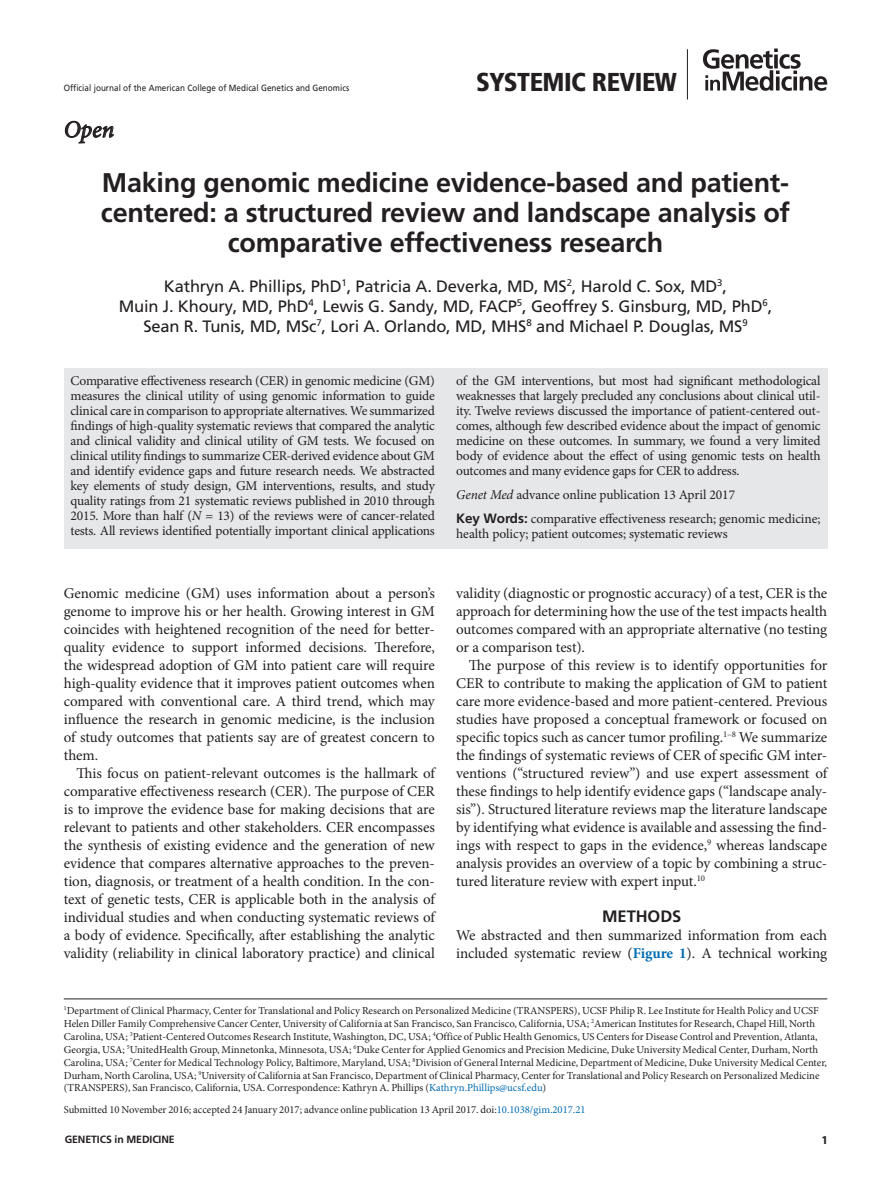
<style>
.page{position:relative;width:893px;height:1187px;background:#fff}
.page>*{position:absolute;margin:0;border:0;box-sizing:border-box;transform-origin:0 0}
.t1{font:700 27px/30px "Frutiger LT Pro";letter-spacing:-.01em;color:#231f20;text-align:center}
.t2{font:900 condensed 25.8px "Frutiger LT Pro";letter-spacing:-.02em;color:#231f20}
.t3{font:italic 23.7px "Minion Pro";color:#231f20}
.t4{font:16.5px/19.8px "Frutiger LT Pro";letter-spacing:-.01em;color:#231f20;text-align:center}
.t5{font:700 16.5px "Frutiger LT Pro";letter-spacing:-.005em;color:#231f20}
.t6{font:15px/18px "Minion Pro";letter-spacing:-.005em;color:#231f20;text-align:justify}
.t7{font:13.5px/15px "Minion Pro";letter-spacing:-.01em;color:#231f20;text-align:justify}
.t8{font:700 12px "Myriad Pro";color:#231f20}
.t9{font:10.65px/12.9px "Minion Pro";color:#231f20}
.t10{font:700 10.5px "Frutiger LT Pro";letter-spacing:-.01em;color:#231f20}
.t11{font:9px "Frutiger LT Pro";letter-spacing:.005em;color:#231f20;scale:.9 1}
.s1{font-style:italic}
.s2{font-family:"Frutiger LT Pro";font-weight:700}
.s3{font-weight:700;color:#006cb3}
.s4{color:#006cb3}
</style>
<div class="page">
<hr style="left:687px;top:49px;width:1px;height:50px;background:#231f20">
<svg style="left:703px;top:49px;width:124px;height:42px"></svg>
<div style="left:64px;top:368px;width:763px;height:180px;background:#e6e7e9"></div>
<hr style="left:64px;top:998px;width:763px;height:1px;background:#231f20">
<svg style="left:65px;top:120px;width:49px;height:24px"></svg>
<p class="t11" style="left:64px;top:82px;width:319px">Official journal of the American College of Medical Genetics and Genomics</p>
<h2 class="t2" style="left:476px;top:66px;width:202px">SYSTEMIC REVIEW</h2>
<h3 class="t3" style="left:64px;top:113px;width:52px">Open</h3>
<h1 class="t1" style="left:101px;top:167px;width:691px">Making genomic medicine evidence-based and patient&shy;centered: a structured review and landscape analysis of comparative effectiveness research</h1>
<p class="t4" style="left:119px;top:276px;width:655px">Kathryn A. Phillips, PhD<sup>1</sup>, Patricia A. Deverka, MD, MS<sup>2</sup>, Harold C. Sox, MD<sup>3</sup>,<br>Muin J. Khoury, MD, PhD<sup>4</sup>, Lewis G. Sandy, MD, FACP<sup>5</sup>, Geoffrey S. Ginsburg, MD, PhD<sup>6</sup>,<br>Sean R. Tunis, MD, MSc<sup>7</sup>, Lori A. Orlando, MD, MHS<sup>8</sup> and Michael P. Douglas, MS<sup>9</sup></p>
<p class="t7" style="left:71px;top:373px;width:366px">Comparative effectiveness research (CER) in genomic medicine (GM) measures the clinical utility of using genomic information to guide clinical care in comparison to appropriate alternatives. We summarized findings of high-quality systematic reviews that compared the analytic and clinical validity and clinical utility of GM tests. We focused on clinical utility findings to summarize CER-derived evidence about GM and identify evidence gaps and future research needs. We abstracted key elements of study design, GM interventions, results, and study quality ratings from 21 systematic reviews published in 2010 through 2015. More than half (<span class="s1">N</span> = 13) of the reviews were of cancer-related tests. All reviews identified potentially important clinical applications</p>
<p class="t7" style="left:456px;top:373px;width:366px">of the GM interventions, but most had significant methodological weaknesses that largely precluded any conclusions about clinical util&shy;ity. Twelve reviews discussed the importance of patient-centered out&shy;comes, although few described evidence about the impact of genomic medicine on these outcomes. In summary, we found a very limited body of evidence about the effect of using genomic tests on health outcomes and many evidence gaps for CER to address.</p>
<p class="t7" style="left:456px;top:482px;width:366px;line-height:24px"><span class="s1">Genet Med</span> advance online publication 13 April 2017<br><span class="s2">Key Words:</span> comparative effectiveness research; genomic medicine;</p>
<p class="t7" style="left:456px;top:526px;width:273px">health policy; patient outcomes; systematic reviews</p>
<p class="t6" style="left:64px;top:584px;width:373px">Genomic medicine (GM) uses information about a person’s genome to improve his or her health. Growing interest in GM coincides with heightened recognition of the need for better&shy;quality evidence to support informed decisions. Therefore, the widespread adoption of GM into patient care will require high<span class="s1">-</span>quality evidence that it improves patient outcomes when compared with conventional care. A third trend, which may influence the research in genomic medicine, is the inclusion of study outcomes that patients say are of greatest concern to them.</p>
<p class="t6" style="left:64px;top:764px;width:373px;text-indent:13px">This focus on patient-relevant outcomes is the hallmark of comparative effectiveness research (CER). The purpose of CER is to improve the evidence base for making decisions that are relevant to patients and other stakeholders. CER encompasses the synthesis of existing evidence and the generation of new evidence that compares alternative approaches to the preven&shy;tion, diagnosis, or treatment of a health condition. In the con&shy;text of genetic tests, CER is applicable both in the analysis of individual studies and when conducting systematic reviews of a body of evidence. Specifically, after establishing the analytic validity (reliability in clinical laboratory practice) and clinical</p>
<p class="t6" style="left:456px;top:584px;width:373px">validity (diagnostic or prognostic accuracy) of a test, CER is the approach for determining how the use of the test impacts health outcomes compared with an appropriate alternative (no testing or a comparison test).</p>
<p class="t6" style="left:456px;top:656px;width:373px;text-indent:13px">The purpose of this review is to identify opportunities for CER to contribute to making the application of GM to patient care more evidence-based and more patient-centered. Previous studies have proposed a conceptual framework or focused on specific topics such as cancer tumor profiling.<sup>1–8</sup> We summarize the findings of systematic reviews of CER of specific GM inter&shy;ventions (“structured review”) and use expert assessment of these findings to help identify evidence gaps (“landscape analy&shy;sis”). Structured literature reviews map the literature landscape by identifying what evidence is available and assessing the find&shy;ings with respect to gaps in the evidence,<sup>9</sup> whereas landscape analysis provides an overview of a topic by combining a struc&shy;tured literature review with expert input.<sup>10</sup></p>
<p class="t5" style="left:602px;top:906px;width:81px">METHODS</p>
<p class="t6" style="left:456px;top:926px;width:373px">We abstracted and then summarized information from each included systematic review (<span class="s3">Figure 1</span>). A technical working</p>
<p class="t9" style="left:64px;top:1004px;width:765px"><sup>1</sup>Department of Clinical Pharmacy, Center for Translational and Policy Research on Personalized Medicine (TRANSPERS), UCSF Philip R. Lee Institute for Health Policy and UCSF Helen Diller Family Comprehensive Cancer Center, University of California at San Francisco, San Francisco, California, USA; <sup>2</sup>American Institutes for Research, Chapel Hill, North Carolina, USA; <sup>3</sup>Patient-Centered Outcomes Research Institute, Washington, DC, USA; <sup>4</sup>Office of Public Health Genomics, US Centers for Disease Control and Prevention, Atlanta, Georgia, USA; <sup>5</sup>UnitedHealth Group, Minnetonka, Minnesota, USA; <sup>6</sup>Duke Center for Applied Genomics and Precision Medicine, Duke University Medical Center, Durham, North Carolina, USA; <sup>7</sup>Center for Medical Technology Policy, Baltimore, Maryland, USA; <sup>8</sup>Division of General Internal Medicine, Department of Medicine, Duke University Medical Center, Durham, North Carolina, USA; <sup>9</sup>University of California at San Francisco, Department of Clinical Pharmacy, Center for Translational and Policy Research on Personalized Medicine (TRANSPERS), San Francisco, California, USA. Correspondence: Kathryn A. Phillips (<span class="s4">Kathryn.Phillips@ucsf.edu</span>)</p>
<p class="t9" style="left:64px;top:1103px;width:523px">Submitted 10 November 2016; accepted 24 January 2017; advance online publication 13 April 2017. doi:<span class="s4">10.1038/gim.2017.21</span></p>
<p class="t10" style="left:65px;top:1133px;width:112px">Genetics in medicine</p>
<p class="t8" style="left:822px;top:1132px;width:8px">1</p>
</div>
